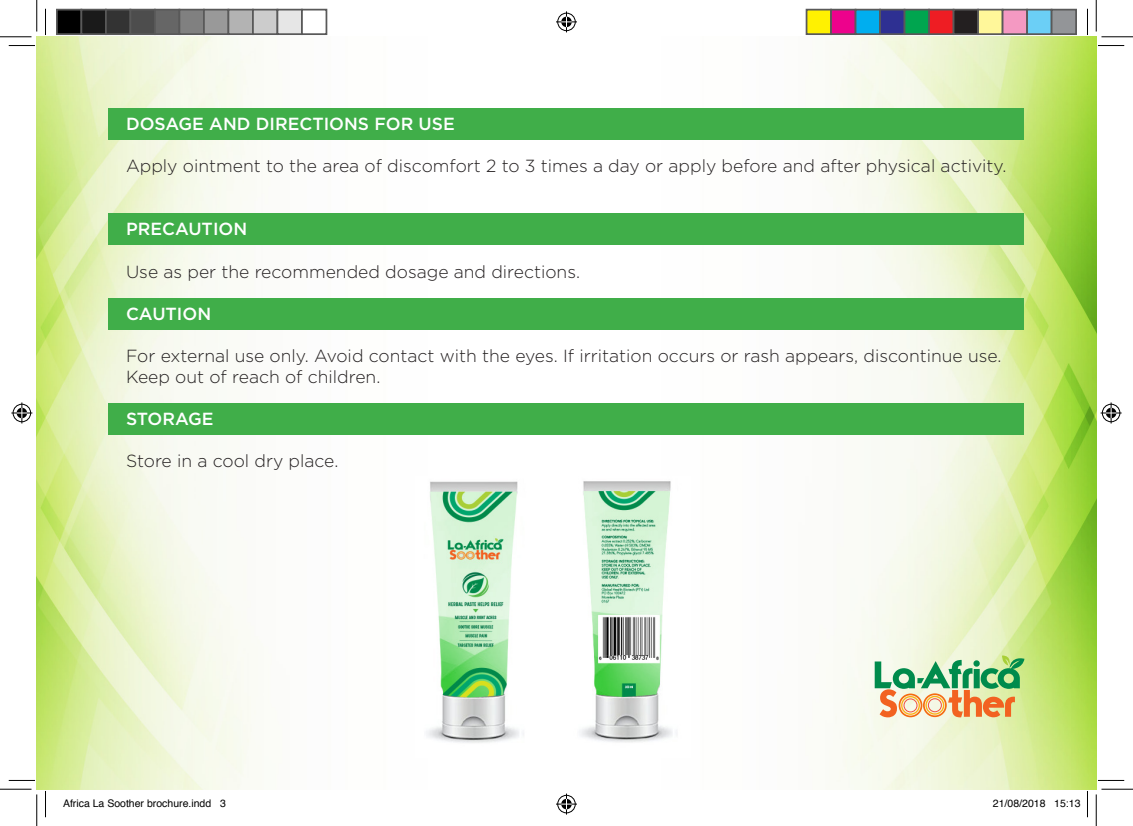
<style>
.page{position:relative;width:1133px;height:826px;background:#fff}
.page>*{position:absolute;margin:0;border:0;box-sizing:border-box;transform-origin:0 0}
.t1{font:300 17.5px/21px "Gotham HTF";color:#231f20}
.t2{font:500 17.5px "Gotham HTF";color:#fff}
.t3{font:10.5px "Helvetica";color:#000}
</style>
<div class="page">
<img style="left:37px;top:37px;width:442px;height:751px">
<img style="left:610px;top:37px;width:486px;height:751px">
<div style="left:108px;top:403px;width:916px;height:31px;background:#40ae49"></div>
<div style="left:108px;top:214px;width:916px;height:31px;background:#40ae49"></div>
<div style="left:108px;top:108px;width:916px;height:32px;background:#40ae49"></div>
<div style="left:108px;top:298px;width:916px;height:31px;background:#40ae49"></div>
<svg style="left:874px;top:654px;width:150px;height:63px;background:#bcc594"></svg>
<img style="left:415px;top:476px;width:276px;height:281px">
<svg style="left:9px;top:45px;width:26px;height:1px"></svg>
<svg style="left:1098px;top:45px;width:26px;height:1px"></svg>
<svg style="left:9px;top:779px;width:26px;height:1px"></svg>
<svg style="left:1098px;top:779px;width:26px;height:1px"></svg>
<svg style="left:45px;top:9px;width:1px;height:26px"></svg>
<svg style="left:45px;top:791px;width:1px;height:25px"></svg>
<svg style="left:1087px;top:9px;width:1px;height:26px"></svg>
<svg style="left:1087px;top:791px;width:1px;height:25px"></svg>
<hr style="left:0;top:36px;width:32px;height:1px;background:#000">
<hr style="left:1101px;top:36px;width:32px;height:1px;background:#000">
<hr style="left:0;top:788px;width:32px;height:1px;background:#000">
<hr style="left:1101px;top:788px;width:32px;height:1px;background:#000">
<hr style="left:36px;top:0;width:1px;height:32px;background:#000">
<hr style="left:36px;top:794px;width:1px;height:31px;background:#000">
<hr style="left:1096px;top:0;width:1px;height:32px;background:#000">
<hr style="left:1096px;top:794px;width:1px;height:31px;background:#000">
<svg style="left:556px;top:11px;width:21px;height:21px"></svg>
<svg style="left:556px;top:793px;width:21px;height:21px"></svg>
<svg style="left:11px;top:402px;width:21px;height:21px"></svg>
<svg style="left:1100px;top:402px;width:21px;height:21px"></svg>
<div style="left:57px;top:10px;width:24px;height:24px;background:#000"></div>
<div style="left:56px;top:9px;width:26px;height:26px;border:2px solid #595959"></div>
<div style="left:81px;top:10px;width:25px;height:24px;background:#1a1a1a"></div>
<div style="left:80px;top:9px;width:27px;height:26px;border:2px solid #595959"></div>
<div style="left:106px;top:10px;width:24px;height:24px;background:#333"></div>
<div style="left:105px;top:9px;width:26px;height:26px;border:2px solid #595959"></div>
<div style="left:130px;top:10px;width:25px;height:24px;background:#4d4d4d"></div>
<div style="left:130px;top:9px;width:26px;height:26px;border:2px solid #595959"></div>
<div style="left:155px;top:10px;width:24px;height:24px;background:#666"></div>
<div style="left:154px;top:9px;width:26px;height:26px;border:2px solid #595959"></div>
<div style="left:179px;top:10px;width:25px;height:24px;background:#808080"></div>
<div style="left:178px;top:9px;width:27px;height:26px;border:2px solid #595959"></div>
<div style="left:204px;top:10px;width:24px;height:24px;background:#999"></div>
<div style="left:203px;top:9px;width:26px;height:26px;border:2px solid #595959"></div>
<div style="left:228px;top:10px;width:25px;height:24px;background:#b3b3b3"></div>
<div style="left:228px;top:9px;width:26px;height:26px;border:2px solid #595959"></div>
<div style="left:253px;top:10px;width:24px;height:24px;background:#ccc"></div>
<div style="left:252px;top:9px;width:26px;height:26px;border:2px solid #595959"></div>
<div style="left:277px;top:10px;width:25px;height:24px;background:#e6e6e6"></div>
<div style="left:276px;top:9px;width:27px;height:26px;border:2px solid #595959"></div>
<div style="left:301px;top:9px;width:26px;height:26px;border:2px solid #595959"></div>
<div style="left:806px;top:10px;width:25px;height:24px;background:#fff101"></div>
<div style="left:805px;top:9px;width:27px;height:26px;border:2px solid #595959"></div>
<div style="left:831px;top:10px;width:24px;height:24px;background:#ed028c"></div>
<div style="left:830px;top:9px;width:26px;height:26px;border:2px solid #595959"></div>
<div style="left:855px;top:10px;width:25px;height:24px;background:#00aeef"></div>
<div style="left:854px;top:9px;width:27px;height:26px;border:2px solid #595959"></div>
<div style="left:880px;top:10px;width:24px;height:24px;background:#2e3092"></div>
<div style="left:879px;top:9px;width:26px;height:26px;border:2px solid #595959"></div>
<div style="left:904px;top:10px;width:25px;height:24px;background:#00a54f"></div>
<div style="left:903px;top:9px;width:27px;height:26px;border:2px solid #595959"></div>
<div style="left:929px;top:10px;width:24px;height:24px;background:#ee1d23"></div>
<div style="left:928px;top:9px;width:26px;height:26px;border:2px solid #595959"></div>
<div style="left:953px;top:10px;width:25px;height:24px;background:#231f20"></div>
<div style="left:952px;top:9px;width:27px;height:26px;border:2px solid #595959"></div>
<div style="left:978px;top:10px;width:24px;height:24px;background:#fff79a"></div>
<div style="left:977px;top:9px;width:26px;height:26px;border:2px solid #595959"></div>
<div style="left:1002px;top:10px;width:25px;height:24px;background:#f499c2"></div>
<div style="left:1001px;top:9px;width:27px;height:26px;border:2px solid #595959"></div>
<div style="left:1027px;top:10px;width:24px;height:24px;background:#6bcff6"></div>
<div style="left:1026px;top:9px;width:26px;height:26px;border:2px solid #595959"></div>
<div style="left:1051px;top:10px;width:25px;height:24px;background:#939598"></div>
<div style="left:1050px;top:9px;width:27px;height:26px;border:2px solid #595959"></div>
<p class="t2" style="left:126px;top:114px;width:330px">DOSAGE AND DIRECTIONS FOR USE</p>
<p class="t1" style="left:126px;top:155px;width:882px">Apply ointment to the area of discomfort 2 to 3 times a day or apply before and after physical activity.</p>
<p class="t2" style="left:126px;top:219px;width:123px">PRECAUTION</p>
<p class="t1" style="left:126px;top:260px;width:455px">Use as per the recommended dosage and directions.</p>
<p class="t2" style="left:126px;top:303px;width:87px">CAUTION</p>
<p class="t1" style="left:126px;top:344px;width:877px">For external use only. Avoid contact with the eyes. If irritation occurs or rash appears, discontinue use.<br>Keep out of reach of children.</p>
<p class="t2" style="left:126px;top:408px;width:89px">STORAGE</p>
<p class="t1" style="left:126px;top:449px;width:214px">Store in a cool dry place.</p>
<p class="t3" style="left:63px;top:794px;width:164px">Africa La Soother brochure.indd 3</p>
<p class="t3" style="left:993px;top:794px;width:89px">21/08/2018 15:13</p>
</div>
